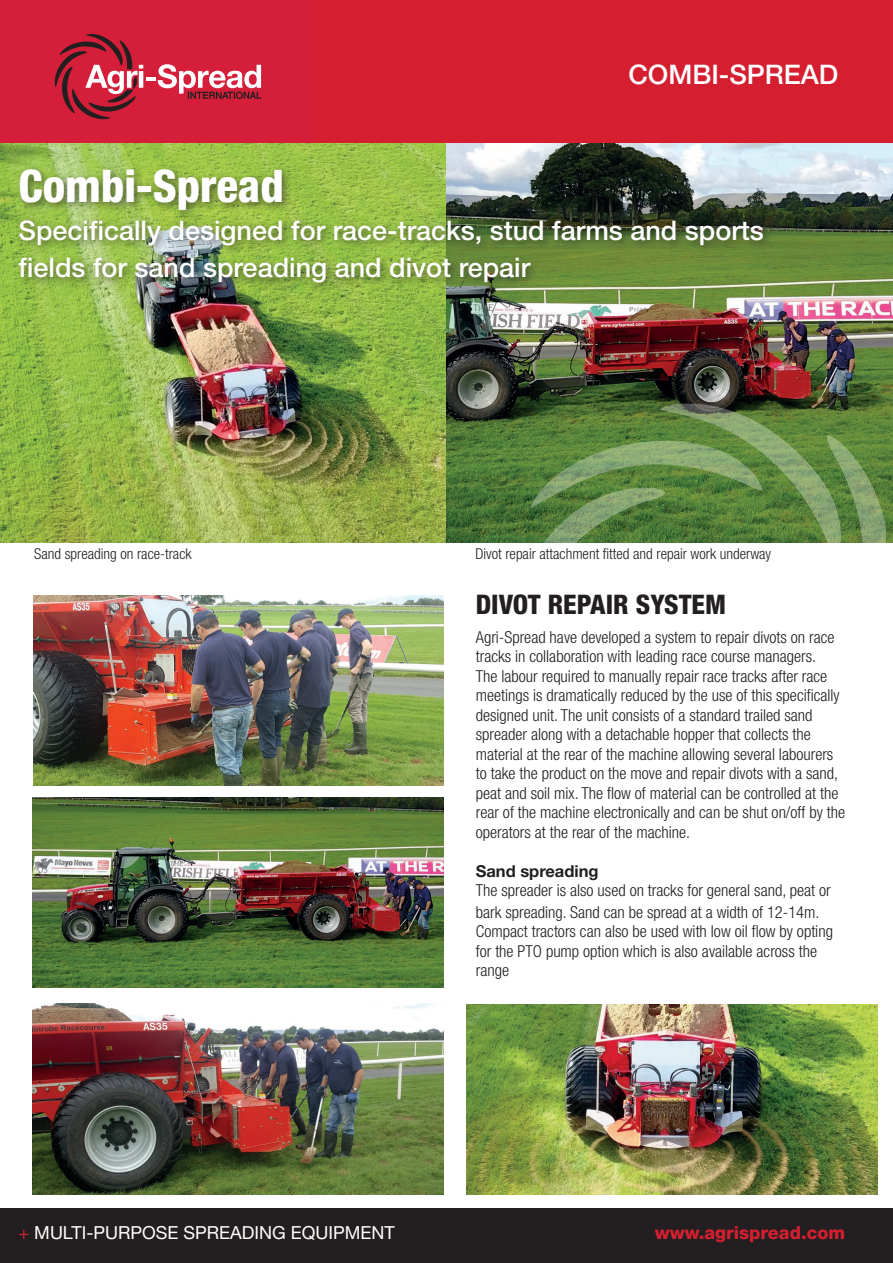
<style>
.page{position:relative;width:893px;height:1263px;background:#fff}
.page>*{position:absolute;margin:0;border:0;box-sizing:border-box;transform-origin:0 0}
.t1{font:800 condensed 45px "Helvetica Neue LT Std";color:#fff}
.t2{font:500 27px/37.5px "Helvetica Neue LT Std";color:#fff}
.t3{font:800 condensed 27px "Helvetica Neue LT Std";color:#231f20}
.t4{font:18px "Helvetica Neue LT Std";color:#fffefa}
.t5{font:800 18px "Helvetica Neue LT Std";color:#d51f30}
.t6{font:300 condensed 16.5px/19.5px "Helvetica Neue LT Std";color:#231f20}
.t7{font:700 16.5px "Helvetica Neue LT Std";color:#231f20}
.t8{font:300 condensed 15px "Helvetica Neue LT Std";color:#231f20}
.s1{color:#d0202c}
</style>
<div class="page">
<div style="left:0;top:1209px;width:893px;height:54px;background:#231f20"></div>
<img style="left:0;top:142px;width:893px;height:400px">
<div style="left:14px;top:165px;width:760px;height:129px;background:#231f20;opacity:.6"></div>
<div style="left:0;top:0;width:893px;height:142px;background:#d51f30"></div>
<svg style="left:508px;top:404px;width:378px;height:138px;background:#628746"></svg>
<div style="left:0;top:0;width:312px;height:142px;background:#d41e3a"></div>
<svg style="left:54px;top:34px;width:89px;height:86px"></svg>
<hr style="left:146px;top:77px;width:10px;height:4px;background:#fff">
<svg style="left:158px;top:64px;width:103px;height:35px"></svg>
<img style="left:34px;top:595px;width:410px;height:191px">
<img style="left:33px;top:797px;width:411px;height:190px">
<img style="left:33px;top:1003px;width:411px;height:192px">
<img style="left:466px;top:1005px;width:412px;height:190px">
<h2 class="t2" style="left:628px;top:55px;width:212px">COMBI-SPREAD</h2>
<h1 class="t1" style="left:19px;top:158px;width:267px">Combi-Spread</h1>
<h2 class="t2" style="left:19px;top:211px;width:747px">Specifically designed for race-tracks, stud farms and sports fields for sand spreading and divot repair</h2>
<p class="t8" style="left:34px;top:545px;width:159px">Sand spreading on race-track</p>
<p class="t8" style="left:475px;top:545px;width:297px">Divot repair attachment fitted and repair work underway</p>
<h2 class="t3" style="left:476px;top:587px;width:252px">DIVOT REPAIR SYSTEM</h2>
<p class="t6" style="left:476px;top:627px;width:371px">Agri-Spread have developed a system to repair divots on race tracks in collaboration with leading race course managers.<br>The labour required to manually repair race tracks after race meetings is dramatically reduced by the use of this specifically designed unit. The unit consists of a standard trailed sand spreader along with a detachable hopper that collects the material at the rear of the machine allowing several labourers to take the product on the move and repair divots with a sand, peat and soil mix. The flow of material can be controlled at the rear of the machine electronically and can be shut on/off by the operators at the rear of the machine.</p>
<p class="t7" style="left:476px;top:860px;width:124px">Sand spreading</p>
<p class="t6" style="left:476px;top:879px;width:356px;line-height:21.6px">The spreader is also used on tracks for general sand, peat or bark spreading. Sand can be spread at a width of 12-14m.</p>
<p class="t6" style="left:476px;top:921px;width:359px">Compact tractors can also be used with low oil flow by opting for the PTO pump option which is also available across the range</p>
<p class="t4" style="left:19px;top:1222px;width:378px"><span class="s1">+</span> MULTI-PURPOSE SPREADING EQUIPMENT</p>
<p class="t5" style="left:655px;top:1222px;width:192px">www.agrispread.com</p>
</div>
